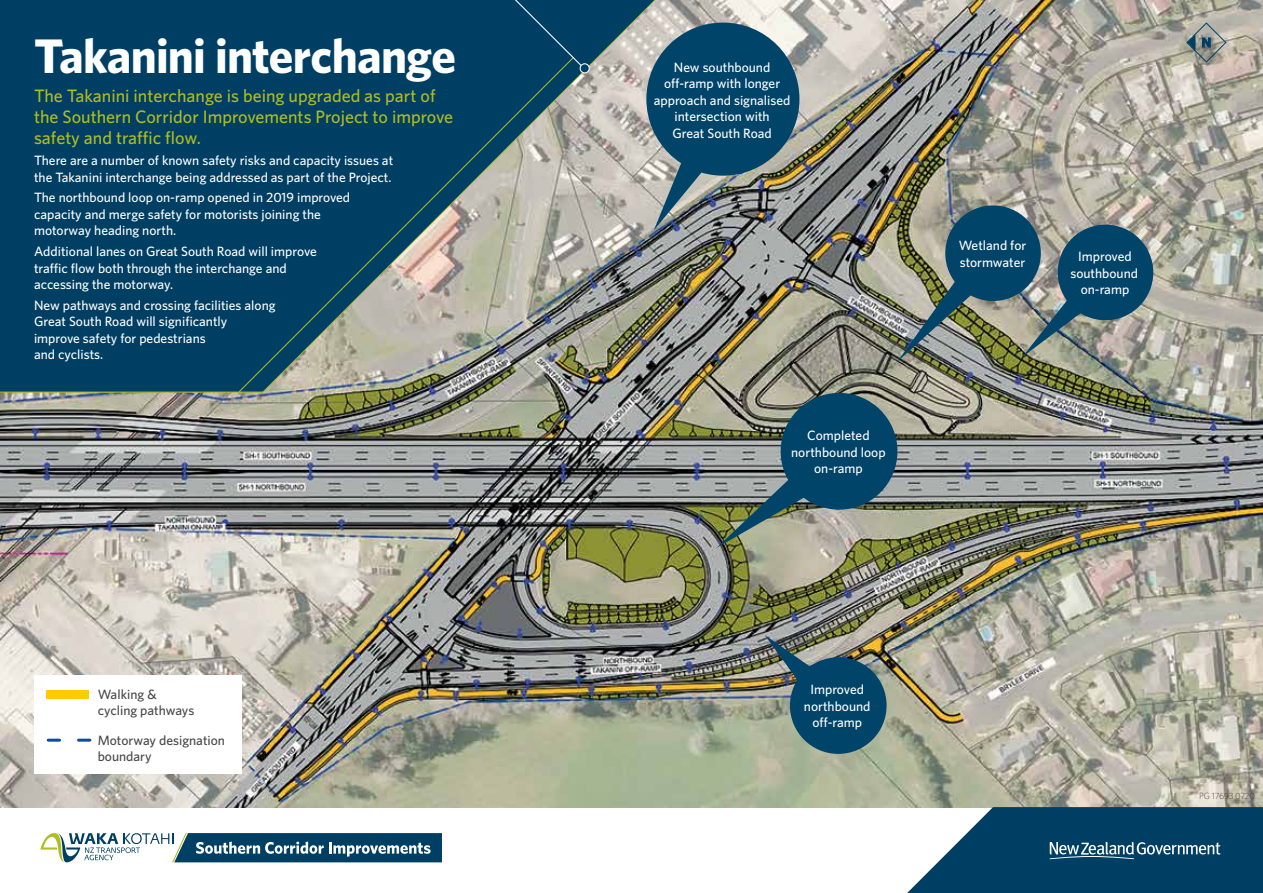
<style>
.page{position:relative;width:1263px;height:893px;background:#fff}
.page>*{position:absolute;margin:0;border:0;box-sizing:border-box;transform-origin:0 0}
.t1{font:700 48.6px "Whitney";letter-spacing:-.015em;color:#fff}
.t2{font:500 18px/21px "Whitney";color:#afbc22}
.t3{font:500 13.5px/16.5px "Whitney";color:#fff}
.t4{font:500 13.5px/16.5px "Whitney";color:#464547}
.t5{font:300 9px "Whitney";letter-spacing:-.03em;color:#464547}
</style>
<div class="page">
<img style="left:0;top:0;width:1263px;height:807px">
<svg style="left:0;top:0;width:672px;height:393px;background:#265670"></svg>
<svg style="left:238px;top:56px;width:337px;height:337px;background:#617d7d"></svg>
<div style="left:465px;top:0;width:120px;height:70px;background:#003f64"></div>
<div style="left:580px;top:64px;width:9px;height:9px;background:#003f64;border-radius:50%"></div>
<div style="left:580px;top:63px;width:10px;height:10px;border:1px solid #fff;border-radius:50%"></div>
<svg style="left:1186px;top:22px;width:41px;height:41px;background:#949a95"></svg>
<img style="left:654px;top:147px;width:58px;height:83px">
<img style="left:1022px;top:295px;width:71px;height:62px">
<div style="left:1058px;top:225px;width:95px;height:95px;background:#00446a;border-radius:50%"></div>
<img style="left:765px;top:635px;width:61px;height:59px">
<div style="left:790px;top:657px;width:96px;height:97px;background:#00446a;border-radius:50%"></div>
<div style="left:945px;top:205px;width:96px;height:96px;background:#00446a;border-radius:50%"></div>
<div style="left:646px;top:23px;width:153px;height:153px;background:#00446a;border-radius:50%"></div>
<img style="left:716px;top:474px;width:100px;height:74px">
<div style="left:781px;top:393px;width:116px;height:117px;background:#00446a;border-radius:50%"></div>
<div style="left:34px;top:675px;width:207px;height:99px;background:#fff"></div>
<div style="left:47px;top:690px;width:42px;height:9px;background:#ffcb05"></div>
<svg style="left:48px;top:739px;width:42px;height:3px"></svg>
<img style="left:897px;top:277px;width:80px;height:85px">
<svg style="left:40px;top:833px;width:402px;height:30px"></svg>
<svg style="left:894px;top:807px;width:369px;height:86px"></svg>
<h1 class="t1" style="left:34px;top:23px;width:423px">Takanini interchange</h1>
<h2 class="t2" style="left:34px;top:85px;width:421px">The Takanini interchange is being upgraded as part of the Southern Corridor Improvements Project to improve safety and traffic flow.</h2>
<p class="t3" style="left:34px;top:152px;width:361px">There are a number of known safety risks and capacity issues at the Takanini interchange being addressed as part of the Project.</p>
<p class="t3" style="left:34px;top:189px;width:318px">The northbound loop on-ramp opened in 2019 improved capacity and merge safety for motorists joining the motorway heading north.</p>
<p class="t3" style="left:34px;top:243px;width:284px">Additional lanes on Great South Road will improve traffic flow both through the interchange and accessing the motorway.</p>
<p class="t3" style="left:34px;top:297px;width:243px">New pathways and crossing facilities along<br>Great South Road will significantly improve safety for pedestrians<br>and cyclists.</p>
<p class="t4" style="left:98px;top:686px;width:98px">Walking &amp; cycling pathways</p>
<p class="t4" style="left:98px;top:731px;width:129px">Motorway designation boundary</p>
<p class="t3" style="left:654px;top:58px;width:138px;text-align:center">New southbound off-ramp with longer approach and signalised intersection with<br>Great South Road</p>
<p class="t3" style="left:791px;top:427px;width:96px;text-align:center">Completed northbound loop on-ramp</p>
<p class="t3" style="left:959px;top:237px;width:69px">Wetland for stormwater</p>
<p class="t3" style="left:1070px;top:248px;width:69px;text-align:center">Improved southbound on-ramp</p>
<p class="t3" style="left:804px;top:681px;width:68px;text-align:center">Improved northbound off-ramp</p>
<p class="t5" style="left:1199px;top:789px;width:57px">PG 17693 0720</p>
</div>
